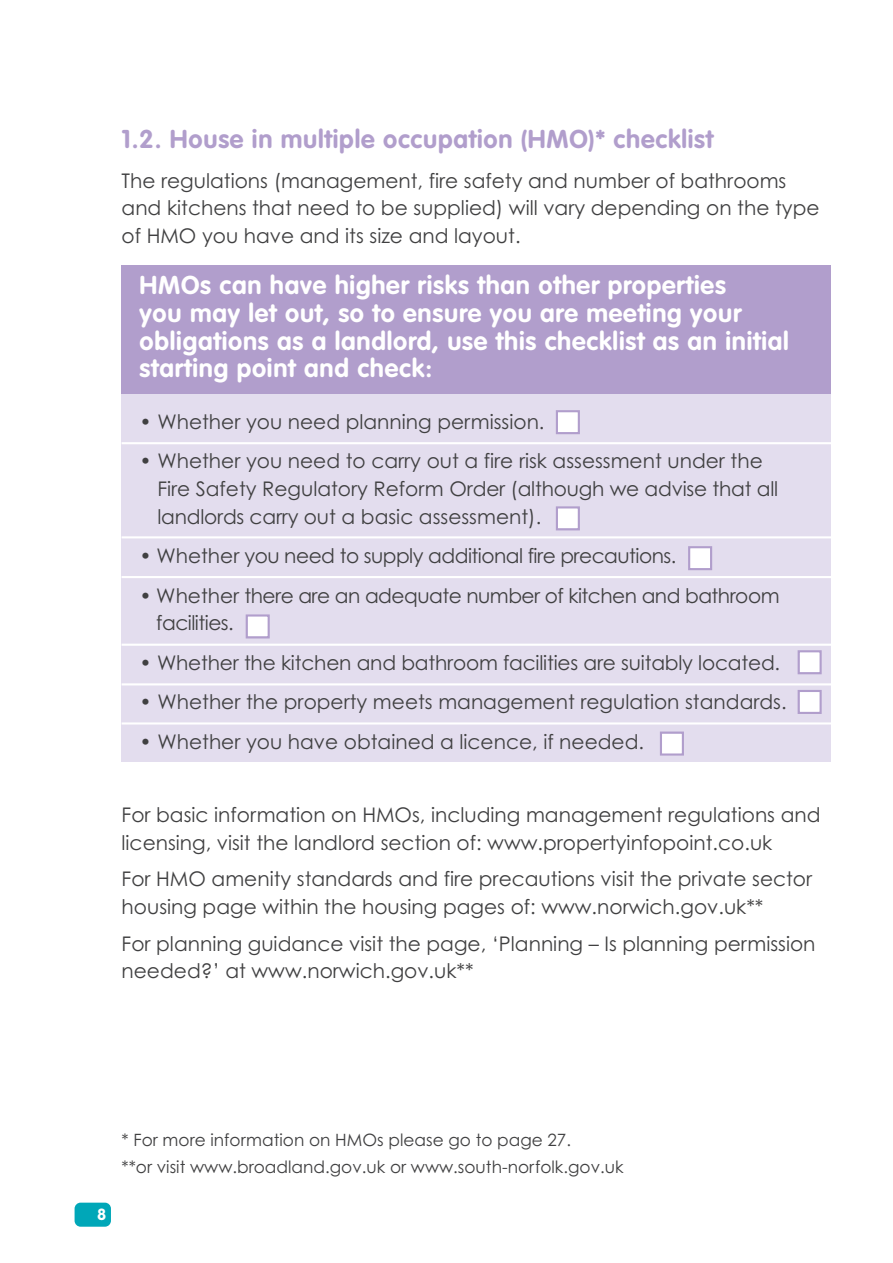
<style>
.page{position:relative;width:893px;height:1263px;background:#fff}
.page>*{position:absolute;margin:0;border:0;box-sizing:border-box;transform-origin:0 0}
.t1{font:700 25.5px/27.6px "VAG Rounded";letter-spacing:.03em;color:#fff}
.t2{font:700 25.5px "VAG Rounded";letter-spacing:.03em;color:#b19ecc}
.t3{font:20.1px/27.6px "Century Gothic";color:#404041}
.t4{font:20.1px/27.6px "Century Gothic";letter-spacing:-.025em;color:#404041}
.t5{font:16.95px/27.6px "Century Gothic";color:#404041}
.t6{font:700 15.9px "VAG Rounded";color:#fff}
</style>
<div class="page">
<div style="left:75px;top:1203px;width:36px;height:24px;background:#00a7b8;border-radius:6px"></div>
<div style="left:122px;top:266px;width:709px;height:495px;background:#e3ddee"></div>
<div style="left:122px;top:266px;width:709px;height:128px;background:#b19ecc"></div>
<hr style="left:122px;top:442px;width:718px;height:2px;background:#fff">
<hr style="left:122px;top:536px;width:718px;height:2px;background:#fff">
<hr style="left:122px;top:576px;width:718px;height:2px;background:#fff">
<hr style="left:122px;top:644px;width:718px;height:2px;background:#fff">
<hr style="left:122px;top:683px;width:718px;height:2px;background:#fff">
<hr style="left:122px;top:722px;width:718px;height:3px;background:#fff">
<div style="left:558px;top:412px;width:20px;height:20px;background:#fff"></div>
<div style="left:556px;top:410px;width:24px;height:24px;border:2px solid #b19ecc"></div>
<div style="left:558px;top:508px;width:20px;height:20px;background:#fff"></div>
<div style="left:556px;top:506px;width:24px;height:24px;border:2px solid #b19ecc"></div>
<div style="left:690px;top:548px;width:20px;height:20px;background:#fff"></div>
<div style="left:688px;top:546px;width:24px;height:24px;border:2px solid #b19ecc"></div>
<div style="left:248px;top:617px;width:20px;height:19px;background:#fff"></div>
<div style="left:246px;top:614px;width:24px;height:24px;border:2px solid #b19ecc"></div>
<div style="left:800px;top:652px;width:19px;height:20px;background:#fff"></div>
<div style="left:797px;top:650px;width:25px;height:24px;border:2px solid #b19ecc"></div>
<div style="left:800px;top:692px;width:19px;height:20px;background:#fff"></div>
<div style="left:797px;top:690px;width:25px;height:24px;border:2px solid #b19ecc"></div>
<div style="left:662px;top:734px;width:20px;height:19px;background:#fff"></div>
<div style="left:660px;top:732px;width:24px;height:24px;border:2px solid #b19ecc"></div>
<p class="t2" style="left:122px;top:128px;width:593px">1.2. House in multiple occupation (HMO)* checklist</p>
<p class="t3" style="left:122px;top:169px;width:699px">The regulations (management, fire safety and number of bathrooms and kitchens that need to be supplied) will vary depending on the type of HMO you have and its size and layout.</p>
<p class="t1" style="left:140px;top:274px;width:651px">HMOs can have higher risks than other properties<br>you may let out, so to ensure you are meeting your obligations as a landlord, use this checklist as an initial starting point and check:</p>
<p class="t3" style="left:140px;top:410px;width:406px">• Whether you need planning permission.</p>
<p class="t3" style="left:157px;top:449px;width:622px;text-indent:-18px">• Whether you need to carry out a fire risk assessment under the<br>Fire Safety Regulatory Reform Order (although we advise that all landlords carry out a basic assessment).</p>
<p class="t4" style="left:140px;top:544px;width:538px">• Whether you need to supply additional fire precautions.</p>
<p class="t4" style="left:156px;top:584px;width:625px;text-indent:-17px">• Whether there are an adequate number of kitchen and bathroom facilities.</p>
<p class="t3" style="left:140px;top:651px;width:642px">• Whether the kitchen and bathroom facilities are suitably located.</p>
<p class="t3" style="left:140px;top:690px;width:648px">• Whether the property meets management regulation standards.</p>
<p class="t3" style="left:140px;top:730px;width:506px">• Whether you have obtained a licence, if needed.</p>
<p class="t3" style="left:122px;top:803px;width:700px">For basic information on HMOs, including management regulations and licensing, visit the landlord section of: www.propertyinfopoint.co.uk</p>
<p class="t3" style="left:122px;top:867px;width:692px">For HMO amenity standards and fire precautions visit the private sector housing page within the housing pages of: www.norwich.gov.uk**</p>
<p class="t3" style="left:122px;top:932px;width:695px">For planning guidance visit the page, ‘Planning – Is planning permission needed?’ at www.norwich.gov.uk**</p>
<p class="t6" style="left:97px;top:1208px;width:11px">8</p>
<p class="t5" style="left:122px;top:1127px;width:503px">* For more information on HMOs please go to page 27.<br>**or visit www.broadland.gov.uk or www.south-norfolk.gov.uk</p>
</div>
